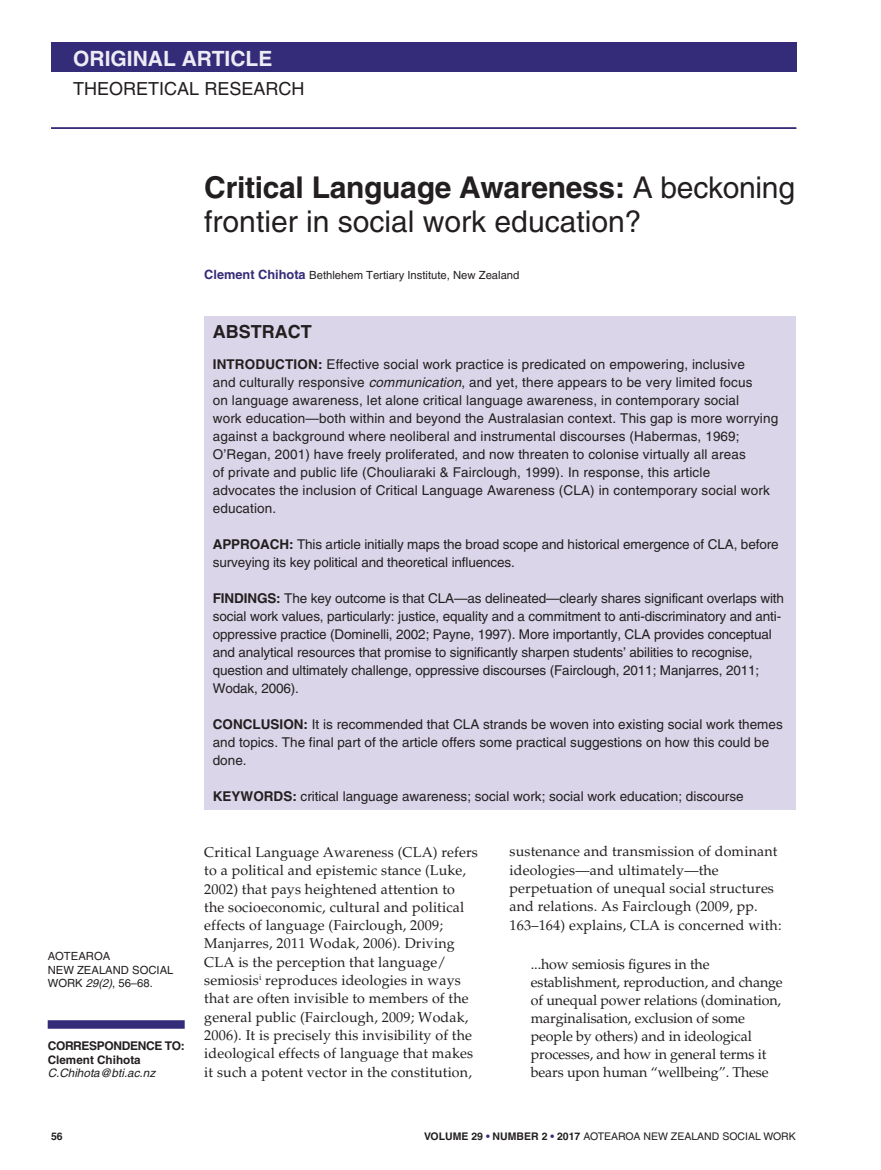
<style>
.page{position:relative;width:881px;height:1170px;background:#fff}
.page>*{position:absolute;margin:0;border:0;box-sizing:border-box;transform-origin:0 0}
.t1{font:30px/34.5px "Helvetica";color:#231f20}
.t2{font:700 21px "Helvetica";color:#edebf5}
.t3{font:18px "Helvetica";color:#231f20}
.t4{font:700 18px "Helvetica";color:#231f20}
.t5{font:14.25px/18.3px "Palatino";letter-spacing:.01em;color:#231f20}
.t6{font:14.25px/17.9px "Palatino";letter-spacing:-.01em;color:#231f20}
.t7{font:13.5px/18px "Helvetica";color:#231f20}
.t8{font:700 12px "Helvetica";letter-spacing:-.03em;color:#231f20}
.t9{font:italic 11.7px "Helvetica";color:#231f20}
.t10{font:700 11.7px "Helvetica";color:#231f20}
.t11{font:11.25px/13.5px "Helvetica";color:#231f20}
.t12{font:10.5px "Helvetica";color:#231f20}
.t13{font:700 10.5px "Helvetica";color:#231f20}
.s1{font-weight:700}
.s2{font-weight:700;font-size:12.75px;color:#352c79}
.s3{font-style:italic}
.s4{font-weight:700;color:#352c79}
</style>
<div class="page">
<div style="left:51px;top:43px;width:745px;height:29px;background:#352c79"></div>
<hr style="left:51px;top:127px;width:745px;height:2px;background:#352c79">
<div style="left:204px;top:316px;width:591px;height:493px;background:#dad5e8"></div>
<div style="left:48px;top:1020px;width:137px;height:8px;background:#352c79"></div>
<h2 class="t2" style="left:73px;top:50px;width:201px">ORIGINAL ARTICLE</h2>
<h3 class="t3" style="left:73px;top:82px;width:233px">THEORETICAL RESEARCH</h3>
<h1 class="t1" style="left:204px;top:173px;width:592px"><span class="s1">Critical Language Awareness:</span> A beckoning frontier in social work education?</h1>
<p class="t11" style="left:204px;top:270px;width:316px"><span class="s2">Clement Chihota</span> Bethlehem Tertiary Institute, New Zealand</p>
<p class="t11" style="left:48px;top:950px;width:127px">AOTEAROA<br>NEW ZEALAND SOCIAL<br>WORK <span class="s3">29(2)</span>, 56–68.</p>
<p class="t8" style="left:48px;top:1041px;width:138px">CORRESPONDENCE TO:</p>
<p class="t10" style="left:48px;top:1054px;width:94px">Clement Chihota</p>
<p class="t9" style="left:48px;top:1068px;width:109px">C.Chihota@bti.ac.nz</p>
<h3 class="t4" style="left:213px;top:325px;width:100px">ABSTRACT</h3>
<p class="t7" style="left:213px;top:356px;width:566px"><span class="s1">INTRODUCTION:</span> Effective social work practice is predicated on empowering, inclusive<br>and culturally responsive <span class="s3">communication</span>, and yet, there appears to be very limited focus<br>on language awareness, let alone critical language awareness, in contemporary social<br>work education—both within and beyond the Australasian context. This gap is more worrying against a background where neoliberal and instrumental discourses (Habermas, 1969; O’Regan, 2001) have freely proliferated, and now threaten to colonise virtually all areas<br>of private and public life (Chouliaraki &amp; Fairclough, 1999). In response, this article<br>advocates the inclusion of Critical Language Awareness (CLA) in contemporary social work education.</p>
<p class="t7" style="left:213px;top:536px;width:567px"><span class="s1">APPROACH:</span> This article initially maps the broad scope and historical emergence of CLA, before surveying its key political and theoretical influences.</p>
<p class="t7" style="left:213px;top:590px;width:572px"><span class="s1">FINDINGS:</span> The key outcome is that CLA—as delineated—clearly shares significant overlaps with social work values, particularly: justice, equality and a commitment to anti-discriminatory and anti&shy;oppressive practice (Dominelli, 2002; Payne, 1997). More importantly, CLA provides conceptual and analytical resources that promise to significantly sharpen students’ abilities to recognise, question and ultimately challenge, oppressive discourses (Fairclough, 2011; Manjarres, 2011; Wodak, 2006).</p>
<p class="t7" style="left:213px;top:716px;width:571px"><span class="s1">CONCLUSION:</span> It is recommended that CLA strands be woven into existing social work themes and topics. The final part of the article offers some practical suggestions on how this could be done.</p>
<p class="t7" style="left:213px;top:788px;width:532px"><span class="s1">KEYWORDS:</span> critical language awareness; social work; social work education; discourse</p>
<p class="t5" style="left:204px;top:844px;width:275px">Critical Language Awareness (CLA) refers to a political and epistemic stance (Luke, 2002) that pays heightened attention to the socioeconomic, cultural and political effects of language (Fairclough, 2009; Manjarres, 2011 Wodak, 2006). Driving CLA is the perception that language/ semiosis<sup>i</sup> reproduces ideologies in ways that are often invisible to members of the general public (Fairclough, 2009; Wodak, 2006). It is precisely this invisibility of the ideological effects of language that makes it such a potent vector in the constitution,</p>
<p class="t5" style="left:509px;top:843px;width:273px">sustenance and transmission of dominant ideologies—and ultimately—the perpetuation of unequal social structures and relations. As Fairclough (2009, pp.<br>163–164) explains, CLA is concerned with:</p>
<p class="t6" style="left:530px;top:956px;width:253px">...how semiosis figures in the establishment, reproduction, and change of unequal power relations (domination, marginalisation, exclusion of some people by others) and in ideological processes, and how in general terms it bears upon human “wellbeing”. These</p>
<p class="t13" style="left:51px;top:1132px;width:13px">56</p>
<p class="t12" style="left:424px;top:1132px;width:373px"><span class="s1">VOLUME 29</span> <span class="s4">•</span> <span class="s1">NUMBER 2</span> <span class="s4">•</span> <span class="s1">2017</span> AOTEAROA NEW ZEALAND SOCIAL WORK</p>
</div>
